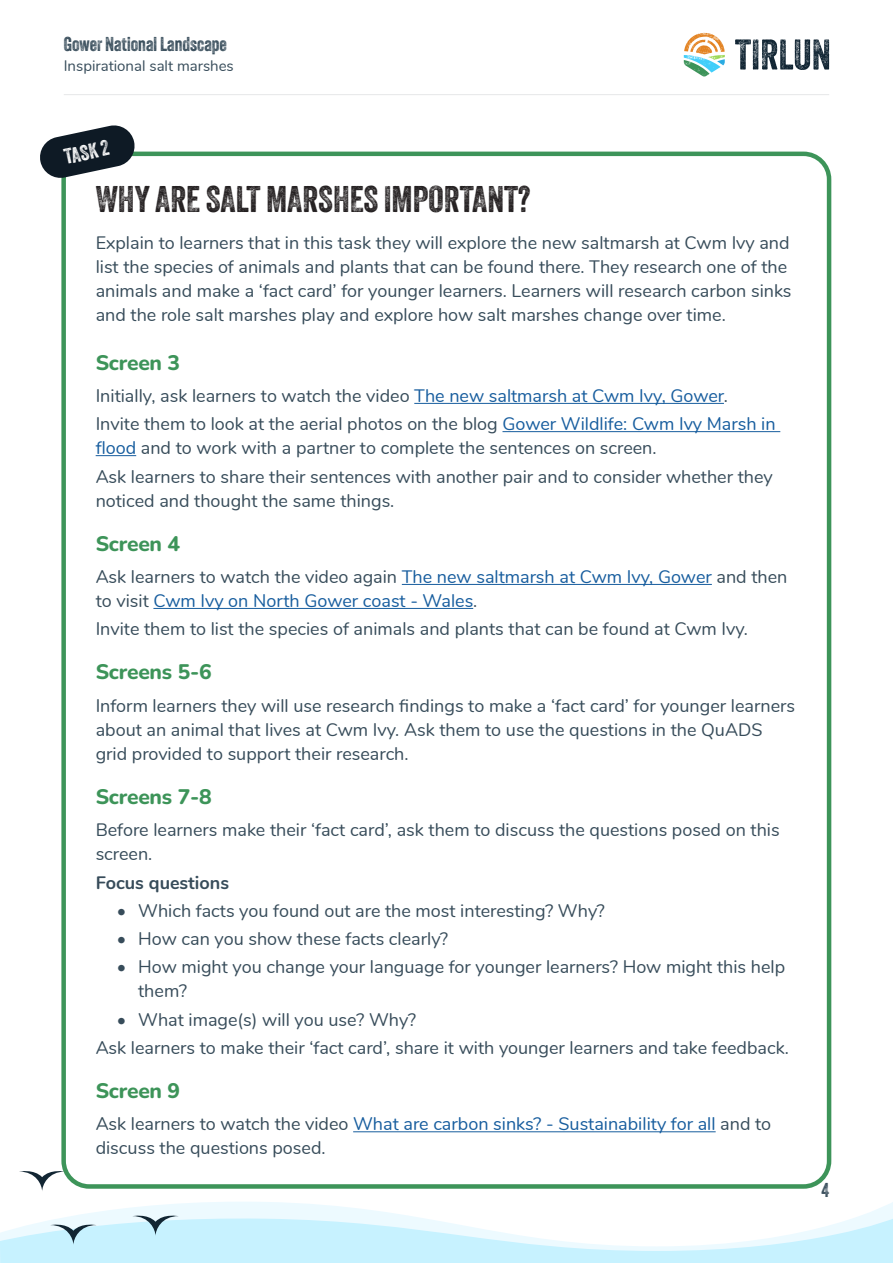
<style>
.page{position:relative;width:893px;height:1263px;background:#fff}
.page>*{position:absolute;margin:0;border:0;box-sizing:border-box;transform-origin:0 0}
.Page_sub_heading{font:36px "Veneer Two";color:#231f20}
.Page_section_heading{font:800 21px "Nunito";letter-spacing:-.01em;color:#3d9459}
.Key_activity_heading{font:21px "Veneer Two";color:#fff}
.t1{font:19.5px "Veneer Two";color:#374c5a}
.Body_text{font:18px/24px "Nunito";color:#374c5a}
.Body_text-2{font:18px/24px "Nunito";color:#175d9e}
.Paragraph_Style_1{font:18px "Nunito";color:#374c5a}
.Body_text-3{font:700 18px "Nunito";color:#374c5a}
.t2{font:15px "Nunito";color:#374c5a}
.s1{color:#175d9e}
.s2{color:#374c5a}
</style>
<div class="page">
<svg style="left:735px;top:39px;width:94px;height:31px"></svg>
<svg style="left:684px;top:33px;width:41px;height:44px"></svg>
<hr style="left:64px;top:94px;width:765px;height:1px;background:#e6e7e9">
<svg style="left:93px;top:1202px;width:800px;height:11px"></svg>
<svg style="left:19px;top:1171px;width:43px;height:20px"></svg>
<svg style="left:0;top:1213px;width:893px;height:50px"></svg>
<hr style="left:414px;top:403px;width:310px;height:1px;background:#175d9e">
<hr style="left:502px;top:431px;width:278px;height:1px;background:#175d9e">
<hr style="left:96px;top:455px;width:40px;height:1px;background:#175d9e">
<hr style="left:402px;top:584px;width:310px;height:1px;background:#175d9e">
<hr style="left:153px;top:608px;width:320px;height:1px;background:#175d9e">
<hr style="left:353px;top:1131px;width:363px;height:1px;background:#175d9e">
<div style="left:61px;top:152px;width:770px;height:1037px;border:4px solid #3d9459;border-radius:26px"></div>
<svg style="left:40px;top:125px;width:96px;height:55px"></svg>
<p class="t1" style="left:64px;top:32px;width:165px">Gower National Landscape</p>
<p class="t2" style="left:64px;top:54px;width:172px">Inspirational salt marshes</p>
<p class="Key_activity_heading" style="left:62px;top:144px;width:47px;rotate:-12deg">TASK 2</p>
<p class="Page_sub_heading" style="left:96px;top:178px;width:436px">WHY ARE SALT MARSHES IMPORTANT?</p>
<p class="Body_text" style="left:96px;top:230px;width:697px">Explain to learners that in this task they will explore the new saltmarsh at Cwm Ivy and list the species of animals and plants that can be found there. They research one of the animals and make a ‘fact card’ for younger learners. Learners will research carbon sinks and the role salt marshes play and explore how salt marshes change over time.</p>
<p class="Page_section_heading" style="left:96px;top:347px;width:86px">Screen 3</p>
<p class="Body_text" style="left:96px;top:383px;width:634px">Initially, ask learners to watch the video <span class="s1">The new saltmarsh at Cwm Ivy, Gower</span>.</p>
<p class="Body_text" style="left:96px;top:411px;width:681px">Invite them to look at the aerial photos on the blog <span class="s1">Gower Wildlife: Cwm Ivy Marsh in flood</span> and to work with a partner to complete the sentences on screen.</p>
<p class="Body_text" style="left:96px;top:463px;width:679px">Ask learners to share their sentences with another pair and to consider whether they noticed and thought the same things.</p>
<p class="Page_section_heading" style="left:96px;top:528px;width:86px">Screen 4</p>
<p class="Body_text-2" style="left:96px;top:564px;width:693px"><span class="s2">Ask learners to watch the video again</span> The new saltmarsh at Cwm Ivy, Gower <span class="s2">and then to visit</span> Cwm Ivy on North Gower coast - Wales<span class="s2">.</span></p>
<p class="Body_text" style="left:96px;top:616px;width:654px">Invite them to list the species of animals and plants that can be found at Cwm Ivy.</p>
<p class="Page_section_heading" style="left:96px;top:657px;width:118px">Screens 5-6</p>
<p class="Body_text" style="left:96px;top:693px;width:701px">Inform learners they will use research findings to make a ‘fact card’ for younger learners about an animal that lives at Cwm Ivy. Ask them to use the questions in the QuADS grid provided to support their research.</p>
<p class="Page_section_heading" style="left:96px;top:782px;width:118px">Screens 7-8</p>
<p class="Body_text" style="left:96px;top:817px;width:685px">Before learners make their ‘fact card’, ask them to discuss the questions posed on this screen.</p>
<p class="Body_text-3" style="left:96px;top:869px;width:135px">Focus questions</p>
<p class="Body_text" style="left:117px;top:898px;width:489px">• Which facts you found out are the most interesting? Why?</p>
<p class="Body_text" style="left:117px;top:926px;width:333px">• How can you show these facts clearly?</p>
<p class="Body_text" style="left:138px;top:954px;width:649px;text-indent:-21px">• How might you change your language for younger learners? How might this help them?</p>
<p class="Body_text" style="left:117px;top:1006px;width:301px">• What image(s) will you use? Why?</p>
<p class="Paragraph_Style_1" style="left:96px;top:1034px;width:695px">Ask learners to make their ‘fact card’, share it with younger learners and take feedback.</p>
<p class="Page_section_heading" style="left:96px;top:1076px;width:86px">Screen 9</p>
<p class="Body_text" style="left:96px;top:1111px;width:677px">Ask learners to watch the video <span class="s1">What are carbon sinks? - Sustainability for all</span> and to discuss the questions posed.</p>
<p class="t1" style="left:821px;top:1178px;width:9px">4</p>
</div>
